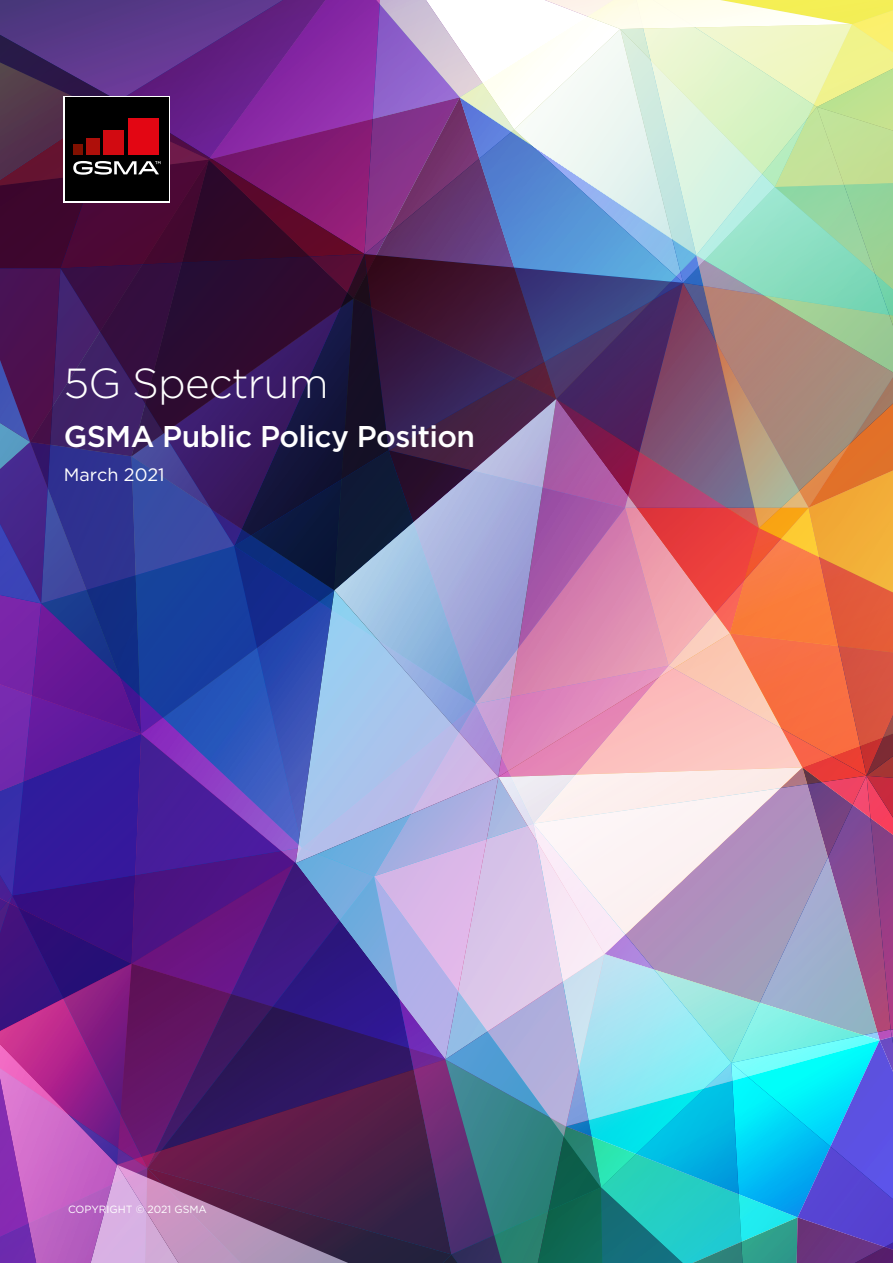
<style>
.page{position:relative;width:893px;height:1263px;background:#fff}
.page>*{position:absolute;margin:0;border:0;box-sizing:border-box;transform-origin:0 0}
.t1{font:300 42px "Gotham";letter-spacing:-.02em;color:#fff}
.t2{font:500 30px "Gotham";letter-spacing:-.02em;color:#fff}
.t3{font:18px "Gotham";color:#fff}
.t4{font:10.5px "Gotham";color:#fff}
</style>
<div class="page">
<img style="left:0;top:0;width:893px;height:1263px">
<div style="left:74px;top:144px;width:9px;height:11px;background:#811000"></div>
<div style="left:86px;top:138px;width:14px;height:17px;background:#ae0f0a"></div>
<div style="left:103px;top:130px;width:21px;height:25px;background:#d20a11"></div>
<div style="left:128px;top:118px;width:30px;height:37px;background:#e30613"></div>
<p class="t1" style="left:64px;top:356px;width:266px">5G Spectrum</p>
<p class="t2" style="left:64px;top:416px;width:413px">GSMA Public Policy Position</p>
<p class="t3" style="left:64px;top:463px;width:102px">March 2021</p>
<p class="t4" style="left:68px;top:1202px;width:140px">COPYRIGHT © 2021 GSMA</p>
</div>
